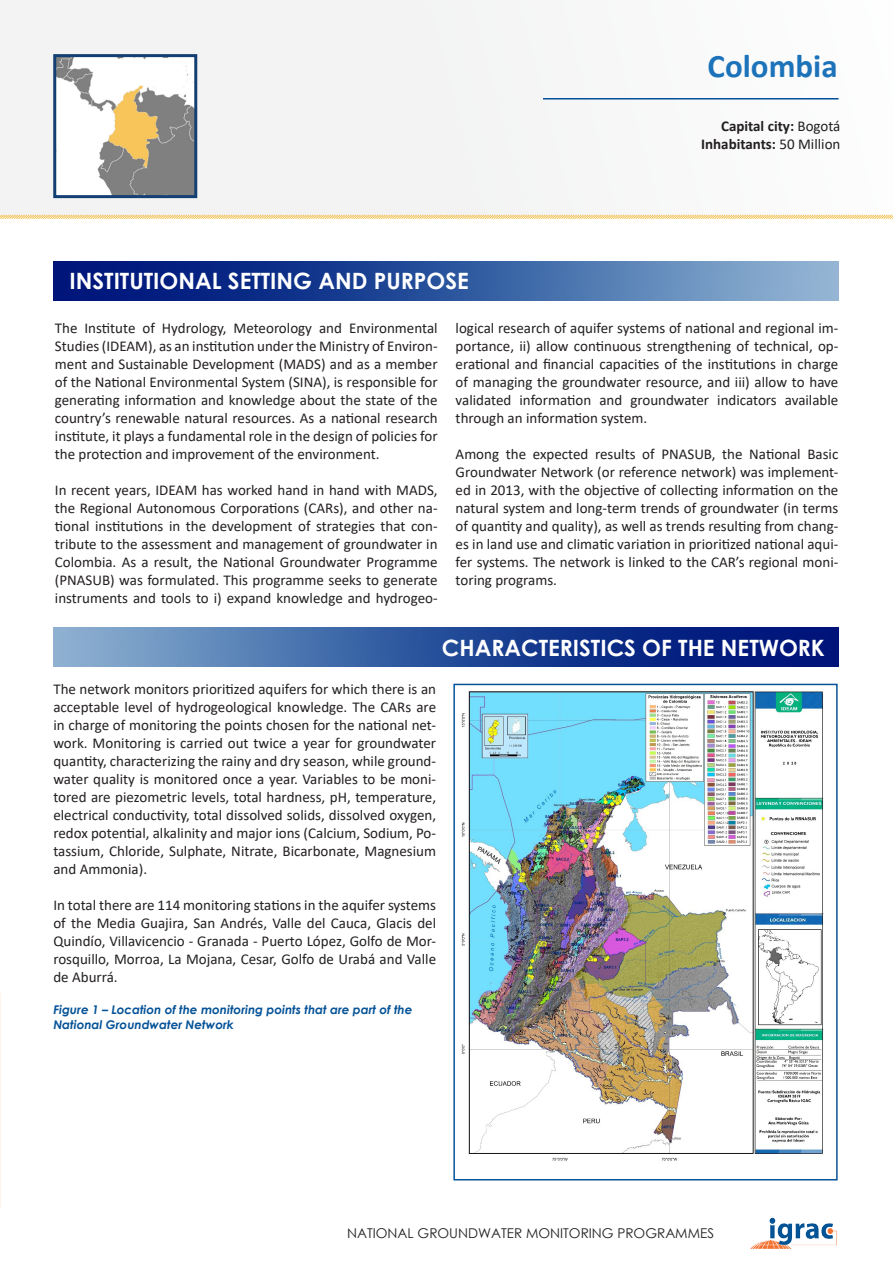
<style>
.page{position:relative;width:893px;height:1263px;background:#fff}
.page>*{position:absolute;margin:0;border:0;box-sizing:border-box;transform-origin:0 0}
.t1{font:700 33px "Calibri";color:#1d73ba}
.t2{font:700 22.5px "Century Gothic";color:#fff}
.t3{font:15px/18px "Calibri";color:#231f20;text-align:justify}
.t4{font:700 15px "Calibri";color:#231f20}
.t5{font:13.5px "Century Gothic";color:#231f20}
.t6{font:italic 700 12px/14.4px "Century Gothic";color:#045297}
.s1{font-weight:400}
</style>
<div class="page">
<img style="left:750px;top:1217px;width:87px;height:32px">
<hr style="left:0;top:993px;width:1px;height:215px;background:#ea8823">
<div style="left:0;top:0;width:893px;height:217px;background:#f4f4f4"></div>
<hr style="left:543px;top:98px;width:296px;height:1px;background:#005198">
<img style="left:57px;top:58px;width:136px;height:136px">
<div style="left:53px;top:54px;width:144px;height:144px;border:3px solid #143f73"></div>
<img style="left:53px;top:628px;width:785px;height:39px">
<img style="left:53px;top:261px;width:785px;height:39px">
<img style="left:461px;top:691px;width:363px;height:470px">
<div style="left:453px;top:684px;width:385px;height:496px;border:2px solid #075397"></div>
<svg style="left:0;top:214px;width:893px;height:5px;background:#f5dda9"></svg>
<p class="t1" style="left:708px;top:43px;width:132px">Colombia</p>
<p class="t4" style="left:721px;top:115px;width:121px">Capital city: <span class="s1">Bogotá</span></p>
<p class="t4" style="left:701px;top:133px;width:141px">Inhabitants: <span class="s1">50 Million</span></p>
<p class="t2" style="left:70px;top:264px;width:401px">INSTITUTIONAL SETTING AND PURPOSE</p>
<p class="t3" style="left:55px;top:318px;width:384px">The Institute of Hydrology, Meteorology and Environmental Studies (IDEAM), as an institution under the Ministry of Environ&shy;ment and Sustainable Development (MADS) and as a member of the National Environmental System (SINA), is responsible for generating information and knowledge about the state of the country’s renewable natural resources. As a national research institute, it plays a fundamental role in the design of policies for the protection and improvement of the environment.</p>
<p class="t3" style="left:55px;top:480px;width:384px">In recent years, IDEAM has worked hand in hand with MADS, the Regional Autonomous Corporations (CARs), and other na&shy;tional institutions in the development of strategies that con&shy;tribute to the assessment and management of groundwater in Colombia. As a result, the National Groundwater Programme (PNASUB) was formulated. This programme seeks to generate instruments and tools to i) expand knowledge and hydrogeo-</p>
<p class="t3" style="left:456px;top:318px;width:384px">logical research of aquifer systems of national and regional im&shy;portance, ii) allow continuous strengthening of technical, op&shy;erational and financial capacities of the institutions in charge of managing the groundwater resource, and iii) allow to have validated information and groundwater indicators available through an information system.</p>
<p class="t3" style="left:456px;top:444px;width:384px">Among the expected results of PNASUB, the National Basic Groundwater Network (or reference network) was implement&shy;ed in 2013, with the objective of collecting information on the natural system and long-term trends of groundwater (in terms of quantity and quality), as well as trends resulting from chang&shy;es in land use and climatic variation in prioritized national aqui&shy;fer systems. The network is linked to the CAR’s regional moni&shy;toring programs.</p>
<p class="t2" style="left:442px;top:630px;width:384px">CHARACTERISTICS OF THE NETWORK</p>
<p class="t3" style="left:53px;top:679px;width:384px">The network monitors prioritized aquifers for which there is an acceptable level of hydrogeological knowledge. The CARs are in charge of monitoring the points chosen for the national net&shy;work. Monitoring is carried out twice a year for groundwater quantity, characterizing the rainy and dry season, while ground&shy;water quality is monitored once a year. Variables to be moni&shy;tored are piezometric levels, total hardness, pH, temperature, electrical conductivity, total dissolved solids, dissolved oxygen, redox potential, alkalinity and major ions (Calcium, Sodium, Po&shy;tassium, Chloride, Sulphate, Nitrate, Bicarbonate, Magnesium and Ammonia).</p>
<p class="t3" style="left:53px;top:895px;width:384px">In total there are 114 monitoring stations in the aquifer systems of the Media Guajira, San Andrés, Valle del Cauca, Glacis del Quindío, Villavicencio - Granada - Puerto López, Golfo de Mor&shy;rosquillo, Morroa, La Mojana, Cesar, Golfo de Urabá and Valle de Aburrá.</p>
<p class="t6" style="left:53px;top:1002px;width:361px">Figure 1 – Location of the monitoring points that are part of the<br>National Groundwater Network</p>
<p class="t5" style="left:347px;top:1224px;width:368px">NATIONAL GROUNDWATER MONITORING PROGRAMMES</p>
</div>
